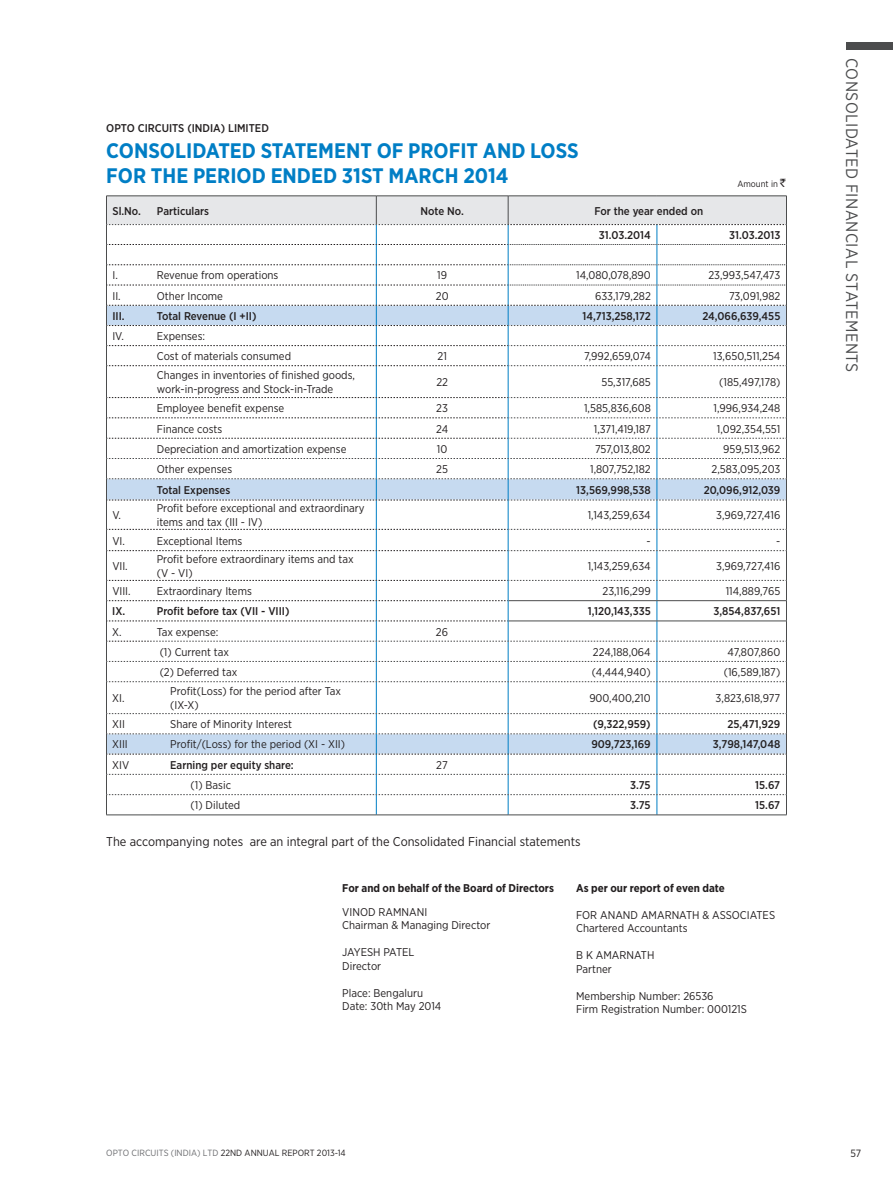
<style>
.page{position:relative;width:893px;height:1191px;background:#fff}
.page>*{position:absolute;margin:0;border:0;box-sizing:border-box;transform-origin:0 0}
.t1{font:700 21px "Gotham Narrow";color:#007ec5}
.t2{font:16.5px "Gotham Narrow";letter-spacing:.025em;color:#4b4c4d}
.t3{font:12.75px "Gotham Narrow";color:#231f20}
.t4{font:11.25px/13.5px "Gotham Narrow";color:#231f20}
.t5{font:500 11.25px/24.3px "Gotham Narrow";color:#231f20}
.t6{font:700 11.25px "Gotham Narrow";color:#231f20}
.t7{font:10.5px "Gotham Narrow";color:#231f20}
.t8{font:9px "Gotham Narrow";color:#231f20}
.s1{font-family:"Rupee Foradian";font-size:11.25px}
.s2{color:#6c6d70}
</style>
<div class="page">
<div style="left:863px;top:43px;width:30px;height:7px;background:#4b4c4d"></div>
<hr style="left:106px;top:366px;width:1px;height:31px;background:#4b4c4d">
<hr style="left:376px;top:366px;width:1px;height:31px;background:#007ec5">
<hr style="left:508px;top:366px;width:1px;height:31px;background:#007ec5">
<hr style="left:656px;top:366px;width:1px;height:31px;background:#007ec5">
<hr style="left:508px;top:682px;width:1px;height:31px;background:#007ec5">
<hr style="left:656px;top:682px;width:1px;height:31px;background:#007ec5">
<hr style="left:376px;top:682px;width:1px;height:31px;background:#007ec5">
<hr style="left:786px;top:366px;width:1px;height:31px;background:#4b4c4d">
<hr style="left:106px;top:681px;width:1px;height:32px;background:#4b4c4d">
<svg style="left:106px;top:196px;width:681px;height:170px"></svg>
<hr style="left:106px;top:814px;width:45px;height:1px;background:#4b4c4d">
<hr style="left:151px;top:814px;width:225px;height:1px;background:#4b4c4d">
<hr style="left:376px;top:814px;width:132px;height:1px;background:#4b4c4d">
<hr style="left:508px;top:814px;width:149px;height:1px;background:#4b4c4d">
<hr style="left:657px;top:814px;width:130px;height:1px;background:#4b4c4d">
<svg style="left:106px;top:397px;width:681px;height:285px"></svg>
<hr style="left:786px;top:681px;width:1px;height:32px;background:#4b4c4d">
<svg style="left:106px;top:713px;width:681px;height:101px"></svg>
<hr style="left:508px;top:600px;width:149px;height:1px;background:#4b4c4d">
<hr style="left:657px;top:600px;width:130px;height:1px;background:#4b4c4d">
<hr style="left:508px;top:620px;width:149px;height:1px;background:#4b4c4d">
<hr style="left:657px;top:620px;width:130px;height:1px;background:#4b4c4d">
<div style="left:846px;top:43px;width:43px;height:7px;background:#4b4c4d"></div>
<p class="t5" style="left:106px;top:116px;width:160px">OPTO CIRCUITS (INDIA) LIMITED</p>
<h1 class="t1" style="left:106px;top:137px;width:28px">CONSO</h1>
<h1 class="t1" style="left:175px;top:137px;width:24px">LIDATED</h1>
<h1 class="t1" style="left:261px;top:137px;width:14px">STATEMENT</h1>
<h1 class="t1" style="left:377px;top:137px;width:122px">OF PROFIT AND</h1>
<h1 class="t1" style="left:530px;top:137px;width:24px">LOSS</h1>
<h1 class="t1" style="left:106px;top:162px;width:58px">FOR THE</h1>
<h1 class="t1" style="left:193px;top:162px;width:50px">PERIOD</h1>
<h1 class="t1" style="left:271px;top:162px;width:14px">ENDED</h1>
<h1 class="t1" style="left:342px;top:162px;width:168px">31ST MARCH 2014</h1>
<p class="t5" style="left:112px;top:198px;width:30px">Sl.No.</p>
<p class="t5" style="left:157px;top:198px;width:54px">Particulars</p>
<p class="t5" style="left:421px;top:198px;width:45px">Note No.</p>
<p class="t5" style="left:599px;top:198px;width:106px;text-indent:-5px">For the year ended on<br>31.03.2014</p>
<p class="t8" style="left:737px;top:178px;width:50px">Amount in <span class="s1">`</span></p>
<p class="t5" style="left:729px;top:223px;width:53px">31.03.2013</p>
<p class="t4" style="left:112px;top:268px;width:7px">I.</p>
<p class="t4" style="left:157px;top:268px;width:123px">Revenue from operations</p>
<p class="t4" style="left:437px;top:268px;width:11px">19</p>
<p class="t4" style="left:576px;top:268px;width:76px">14,080,078,890</p>
<p class="t4" style="left:708px;top:268px;width:74px">23,993,547,473</p>
<p class="t4" style="left:112px;top:289px;width:10px">II.</p>
<p class="t4" style="left:157px;top:289px;width:68px">Other Income</p>
<p class="t4" style="left:436px;top:289px;width:14px">20</p>
<p class="t4" style="left:595px;top:289px;width:57px">633,179,282</p>
<p class="t4" style="left:729px;top:289px;width:53px">73,091,982</p>
<p class="t5" style="left:112px;top:304px;width:14px">III.</p>
<p class="t5" style="left:157px;top:304px;width:101px">Total Revenue (I +II)</p>
<p class="t5" style="left:582px;top:304px;width:70px">14,713,258,172</p>
<p class="t5" style="left:702px;top:304px;width:80px">24,066,639,455</p>
<p class="t4" style="left:112px;top:329px;width:13px">IV.</p>
<p class="t4" style="left:157px;top:326px;width:136px;line-height:20.1px">Expenses:<br>Cost of materials consumed</p>
<p class="t4" style="left:437px;top:349px;width:11px">21</p>
<p class="t4" style="left:584px;top:349px;width:68px">7,992,659,074</p>
<p class="t4" style="left:713px;top:349px;width:69px">13,650,511,254</p>
<p class="t4" style="left:157px;top:368px;width:200px">Changes in inventories of finished goods, work-in-progress and Stock-in-Trade</p>
<p class="t4" style="left:436px;top:375px;width:13px">22</p>
<p class="t4" style="left:601px;top:375px;width:51px">55,317,685</p>
<p class="t4" style="left:719px;top:375px;width:63px">(185,497,178)</p>
<p class="t4" style="left:157px;top:401px;width:129px">Employee benefit expense</p>
<p class="t4" style="left:436px;top:401px;width:13px">23</p>
<p class="t4" style="left:584px;top:401px;width:68px">1,585,836,608</p>
<p class="t4" style="left:714px;top:401px;width:68px">1,996,934,248</p>
<p class="t4" style="left:157px;top:421px;width:67px">Finance costs</p>
<p class="t4" style="left:436px;top:421px;width:14px">24</p>
<p class="t4" style="left:594px;top:421px;width:59px">1,371,419,187</p>
<p class="t4" style="left:717px;top:421px;width:65px">1,092,354,551</p>
<p class="t4" style="left:157px;top:442px;width:191px">Depreciation and amortization expense</p>
<p class="t4" style="left:437px;top:442px;width:12px">10</p>
<p class="t4" style="left:595px;top:442px;width:57px">757,013,802</p>
<p class="t4" style="left:723px;top:442px;width:59px">959,513,962</p>
<p class="t4" style="left:157px;top:462px;width:77px">Other expenses</p>
<p class="t4" style="left:436px;top:462px;width:13px">25</p>
<p class="t4" style="left:590px;top:462px;width:62px">1,807,752,182</p>
<p class="t4" style="left:712px;top:462px;width:70px">2,583,095,203</p>
<p class="t5" style="left:157px;top:477px;width:75px">Total Expenses</p>
<p class="t5" style="left:576px;top:477px;width:76px">13,569,998,538</p>
<p class="t5" style="left:704px;top:477px;width:78px">20,096,912,039</p>
<p class="t4" style="left:112px;top:508px;width:10px">V.</p>
<p class="t4" style="left:157px;top:501px;width:209px">Profit before exceptional and extraordinary items and tax (III - IV)</p>
<p class="t4" style="left:588px;top:508px;width:65px">1,143,259,634</p>
<p class="t4" style="left:716px;top:508px;width:66px">3,969,727,416</p>
<p class="t4" style="left:112px;top:533px;width:14px">VI.</p>
<p class="t4" style="left:157px;top:533px;width:87px">Exceptional Items</p>
<p class="t4" style="left:647px;top:533px;width:6px">-</p>
<p class="t4" style="left:776px;top:533px;width:6px">-</p>
<p class="t4" style="left:112px;top:559px;width:17px">VII.</p>
<p class="t4" style="left:157px;top:552px;width:198px">Profit before extraordinary items and tax (V - VI)</p>
<p class="t4" style="left:588px;top:559px;width:65px">1,143,259,634</p>
<p class="t4" style="left:716px;top:559px;width:66px">3,969,727,416</p>
<p class="t4" style="left:112px;top:584px;width:20px">VIII.</p>
<p class="t4" style="left:157px;top:584px;width:97px">Extraordinary Items</p>
<p class="t4" style="left:602px;top:584px;width:50px">23,116,299</p>
<p class="t4" style="left:726px;top:584px;width:56px">114,889,765</p>
<p class="t5" style="left:112px;top:599px;width:14px">IX.</p>
<p class="t5" style="left:157px;top:599px;width:134px">Profit before tax (VII - VIII)</p>
<p class="t5" style="left:588px;top:599px;width:64px">1,120,143,335</p>
<p class="t5" style="left:713px;top:599px;width:68px">3,854,837,651</p>
<p class="t4" style="left:112px;top:624px;width:11px">X.</p>
<p class="t4" style="left:157px;top:624px;width:63px">Tax expense:</p>
<p class="t4" style="left:436px;top:624px;width:14px">26</p>
<p class="t4" style="left:160px;top:645px;width:71px">(1) Current tax</p>
<p class="t4" style="left:593px;top:645px;width:59px">224,188,064</p>
<p class="t4" style="left:727px;top:645px;width:54px">47,807,860</p>
<p class="t4" style="left:160px;top:665px;width:79px">(2) Deferred tax</p>
<p class="t4" style="left:592px;top:665px;width:60px">(4,444,940)</p>
<p class="t4" style="left:724px;top:665px;width:58px">(16,589,187)</p>
<p class="t4" style="left:112px;top:691px;width:14px">XI.</p>
<p class="t4" style="left:170px;top:684px;width:172px">Profit(Loss) for the period after Tax (IX-X)</p>
<p class="t4" style="left:589px;top:691px;width:63px">900,400,210</p>
<p class="t4" style="left:716px;top:691px;width:66px">3,823,618,977</p>
<p class="t4" style="left:112px;top:717px;width:14px">XII</p>
<p class="t4" style="left:170px;top:717px;width:123px">Share of Minority Interest</p>
<p class="t5" style="left:593px;top:712px;width:59px">(9,322,959)</p>
<p class="t5" style="left:727px;top:712px;width:54px">25,471,929</p>
<p class="t4" style="left:112px;top:737px;width:17px">XIII</p>
<p class="t4" style="left:170px;top:737px;width:176px">Profit/(Loss) for the period (XI - XII)</p>
<p class="t5" style="left:591px;top:732px;width:61px">909,723,169</p>
<p class="t5" style="left:713px;top:732px;width:69px">3,798,147,048</p>
<p class="t4" style="left:112px;top:758px;width:19px">XIV</p>
<p class="t5" style="left:170px;top:752px;width:125px">Earning per equity share:</p>
<p class="t4" style="left:436px;top:758px;width:13px">27</p>
<p class="t4" style="left:191px;top:778px;width:42px">(1) Basic</p>
<p class="t5" style="left:630px;top:772px;width:22px">3.75</p>
<p class="t5" style="left:755px;top:772px;width:26px">15.67</p>
<p class="t4" style="left:191px;top:798px;width:51px">(1) Diluted</p>
<p class="t5" style="left:630px;top:793px;width:22px">3.75</p>
<p class="t5" style="left:755px;top:793px;width:26px">15.67</p>
<p class="t3" style="left:106px;top:834px;width:476px">The accompanying notes are an integral part of the Consolidated Financial statements</p>
<p class="t6" style="left:342px;top:880px;width:213px">For and on behalf of the Board of Directors</p>
<p class="t4" style="left:342px;top:905px;width:150px">VINOD RAMNANI<br>Chairman &amp; Managing Director</p>
<p class="t4" style="left:342px;top:945px;width:74px">JAYESH PATEL<br>Director</p>
<p class="t4" style="left:342px;top:986px;width:101px">Place: Bengaluru<br>Date: 30th May 2014</p>
<p class="t6" style="left:576px;top:880px;width:150px">As per our report of even date</p>
<p class="t4" style="left:576px;top:908px;width:40px">For Anand</p>
<p class="t4" style="left:641px;top:908px;width:16px">Amarnath</p>
<p class="t4" style="left:702px;top:908px;width:25px">&amp; Associates</p>
<p class="t4" style="left:576px;top:921px;width:113px">Chartered Accountants</p>
<p class="t4" style="left:576px;top:948px;width:80px">B K AMARNATH<br>Partner</p>
<p class="t4" style="left:576px;top:989px;width:172px">Membership Number: 26536<br>Firm Registration Number: 000121S</p>
<h2 class="t2" style="left:862px;top:58px;width:316px;rotate:90deg">CONSOLIDATED FINANCIAL STATEMENTS</h2>
<p class="t8" style="left:106px;top:1146px;width:241px"><span class="s2">OPTO CIRCUITS (INDIA) LTD</span> 22ND ANNUAL REPORT 2013-14</p>
<p class="t7" style="left:850px;top:1146px;width:12px">57</p>
</div>
